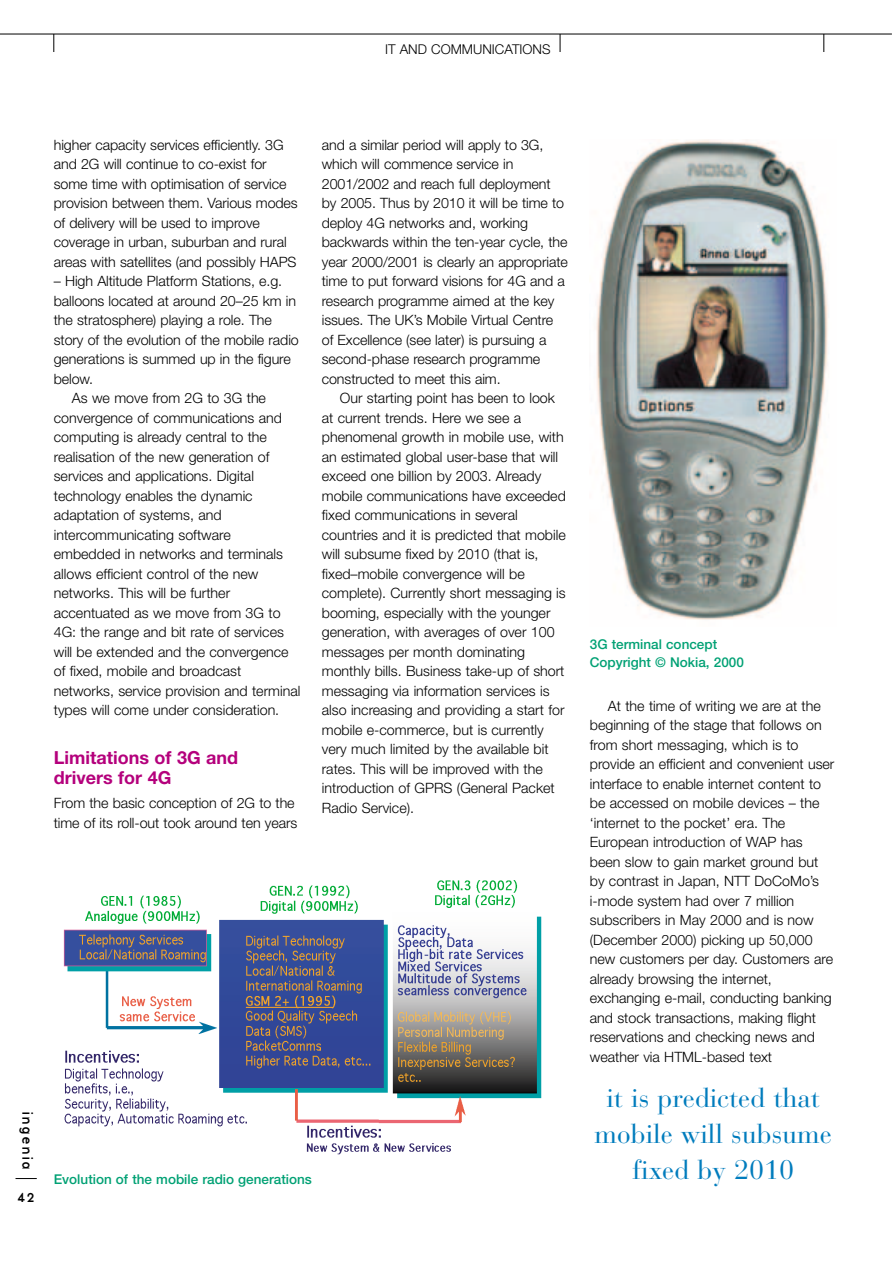
<style>
.page{position:relative;width:893px;height:1263px;background:#fff}
.page>*{position:absolute;margin:0;border:0;box-sizing:border-box;transform-origin:0 0}
.t1{font:27px/36px "Bauer Bodoni";color:#007cbd;text-align:center}
.t2{font:700 18px/19.5px "Helvetica Neue";color:#b4007c}
.t3{font:300 14.25px/19.5px "Helvetica Neue";color:#000}
.t4{font:500 13.5px/18px "Helvetica Neue";color:#00a174}
.t5{font:300 13.5px "Helvetica Neue";color:#000}
.t6{font:13.5px "Base Nine";letter-spacing:.065em;color:#000}
</style>
<div class="page">
<hr style="left:0;top:34px;width:891px;height:1px;background:#000">
<svg style="left:16px;top:1178px;width:21px;height:1px"></svg>
<svg style="left:823px;top:34px;width:1px;height:18px"></svg>
<svg style="left:560px;top:34px;width:1px;height:18px"></svg>
<svg style="left:54px;top:34px;width:1px;height:18px"></svg>
<img style="left:596px;top:140px;width:232px;height:480px">
<img style="left:63px;top:880px;width:479px;height:275px">
<p class="t5" style="left:385px;top:44px;width:167px">IT AND COMMUNICATIONS</p>
<p class="t3" style="left:54px;top:136px;width:245px">higher capacity services efficiently. 3G and 2G will continue to co-exist for some time with optimisation of service provision between them. Various modes of delivery will be used to improve coverage in urban, suburban and rural areas with satellites (and possibly HAPS</p>
<p class="t3" style="left:54px;top:273px;width:230px">– High Altitude Platform Stations, e.g.</p>
<p class="t3" style="left:54px;top:292px;width:244px">balloons located at around 20–25 km in</p>
<p class="t3" style="left:54px;top:312px;width:219px">the stratosphere) playing a role. The</p>
<p class="t3" style="left:54px;top:331px;width:246px">story of the evolution of the mobile radio</p>
<p class="t3" style="left:54px;top:351px;width:238px">generations is summed up in the figure</p>
<p class="t3" style="left:54px;top:370px;width:41px">below.</p>
<p class="t3" style="left:72px;top:390px;width:196px">As we move from 2G to 3G the</p>
<p class="t3" style="left:54px;top:409px;width:230px">convergence of communications and</p>
<p class="t3" style="left:54px;top:429px;width:215px">computing is already central to the</p>
<p class="t3" style="left:54px;top:448px;width:217px">realisation of the new generation of</p>
<p class="t3" style="left:54px;top:468px;width:202px">services and applications. Digital</p>
<p class="t3" style="left:54px;top:487px;width:200px">technology enables the dynamic</p>
<p class="t3" style="left:54px;top:507px;width:169px">adaptation of systems, and</p>
<p class="t3" style="left:54px;top:526px;width:178px">intercommunicating software</p>
<p class="t3" style="left:54px;top:546px;width:231px">embedded in networks and terminals</p>
<p class="t3" style="left:54px;top:565px;width:206px">allows efficient control of the new</p>
<p class="t3" style="left:54px;top:585px;width:178px">networks. This will be further</p>
<p class="t3" style="left:54px;top:604px;width:228px">accentuated as we move from 3G to</p>
<p class="t3" style="left:54px;top:624px;width:232px">4G: the range and bit rate of services</p>
<p class="t3" style="left:54px;top:643px;width:236px">will be extended and the convergence</p>
<p class="t3" style="left:54px;top:663px;width:189px">of fixed, mobile and broadcast</p>
<p class="t3" style="left:54px;top:682px;width:248px">networks, service provision and terminal</p>
<p class="t3" style="left:54px;top:702px;width:227px">types will come under consideration.</p>
<p class="t2" style="left:54px;top:750px;width:186px">Limitations of 3G and drivers for 4G</p>
<p class="t3" style="left:54px;top:795px;width:245px">From the basic conception of 2G to the time of its roll-out took around ten years</p>
<p class="t3" style="left:322px;top:136px;width:247px">and a similar period will apply to 3G, which will commence service in 2001/2002 and reach full deployment by 2005. Thus by 2010 it will be time to deploy 4G networks and, working backwards within the ten-year cycle, the year 2000/2001 is clearly an appropriate time to put forward visions for 4G and a research programme aimed at the key issues. The UK’s Mobile Virtual Centre of Excellence (see later) is pursuing a second-phase research programme constructed to meet this aim.</p>
<p class="t3" style="left:322px;top:390px;width:245px;text-indent:18px">Our starting point has been to look at current trends. Here we see a phenomenal growth in mobile use, with an estimated global user-base that will exceed one billion by 2003. Already mobile communications have exceeded fixed communications in several countries and it is predicted that mobile will subsume fixed by 2010 (that is, fixed–mobile convergence will be complete). Currently short messaging is booming, especially with the younger generation, with averages of over 100 messages per month dominating monthly bills. Business take-up of short messaging via information services is also increasing and providing a start for mobile e-commerce, but is currently very much limited by the available bit rates. This will be improved with the introduction of GPRS (General Packet Radio Service).</p>
<p class="t6" style="left:32px;top:1111px;width:61px;rotate:90deg">ingenia</p>
<p class="t6" style="left:17px;top:1193px;width:19px">42</p>
<p class="t4" style="left:54px;top:1171px;width:259px">Evolution of the mobile radio generations</p>
<p class="t4" style="left:590px;top:636px;width:155px">3G terminal concept<br>Copyright © Nokia, 2000</p>
<p class="t3" style="left:590px;top:697px;width:246px;text-indent:18px">At the time of writing we are at the beginning of the stage that follows on from short messaging, which is to provide an efficient and convenient user interface to enable internet content to be accessed on mobile devices – the ‘internet to the pocket’ era. The European introduction of WAP has been slow to gain market ground but by contrast in Japan, NTT DoCoMo’s i-mode system had over 7 million subscribers in May 2000 and is now (December 2000) picking up 50,000 new customers per day. Customers are already browsing the internet, exchanging e-mail, conducting banking and stock transactions, making flight reservations and checking news and weather via HTML-based text</p>
<h1 class="t1" style="left:594px;top:1083px;width:239px">it is predicted that mobile will subsume</h1>
<h1 class="t1" style="left:632px;top:1155px;width:164px">fixed by 2010</h1>
</div>
